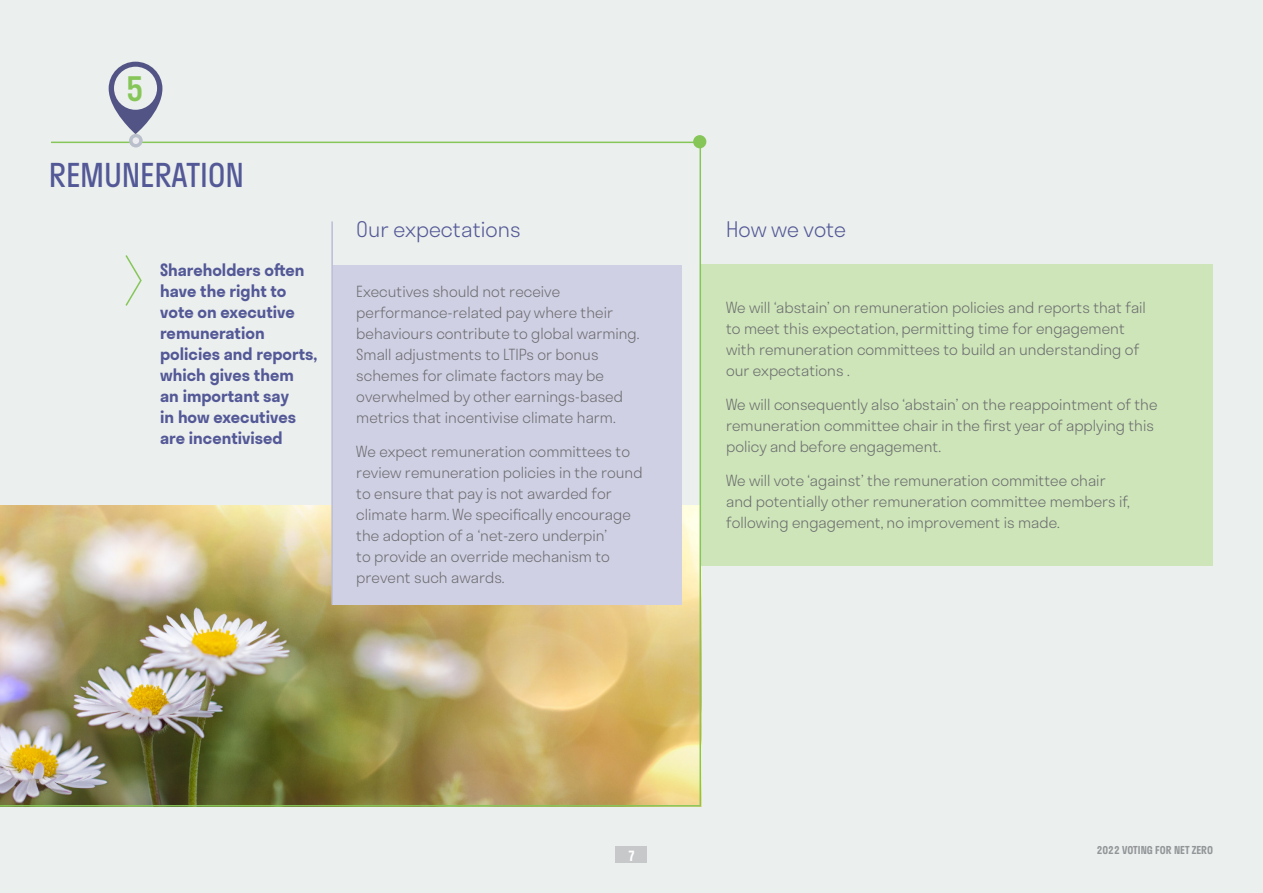
<style>
.page{position:relative;width:1263px;height:893px;background:#ebefed}
.page>*{position:absolute;margin:0;border:0;box-sizing:border-box;transform-origin:0 0}
.LIGHT_HEADER{font:500 33px "Stratos";color:#86c659}
.t1{font:31.5px "Stratos";letter-spacing:-.005em;color:#535897}
.Header_light{font:300 21px "Stratos";color:#535897}
.BODY_9_14_black{font:600 16.5px/21px "Stratos";color:#535897}
.BODY_10_14_LIGHT{font:300 15px/21px "Stratos";color:#6c6d70}
.t2{font:600 13.5px "Stratos";color:#fff}
.t3{font:600 10.5px "Stratos";color:#939598}
</style>
<div class="page">
<div style="left:615px;top:847px;width:32px;height:16px;background:#c7c8ca"></div>
<hr style="left:51px;top:142px;width:648px;height:1px;background:#86c659">
<img style="left:0;top:505px;width:699px;height:300px">
<svg style="left:109px;top:62px;width:53px;height:85px"></svg>
<div style="left:701px;top:265px;width:512px;height:301px;background:#cde5b8"></div>
<hr style="left:699px;top:142px;width:2px;height:665px;background:#86c659">
<hr style="left:0;top:805px;width:700px;height:2px;background:#86c659">
<svg style="left:125px;top:255px;width:17px;height:51px"></svg>
<div style="left:693px;top:135px;width:13px;height:13px;background:#86c659;border-radius:50%"></div>
<div style="left:333px;top:265px;width:349px;height:340px;background:#d0d0e4"></div>
<hr style="left:331px;top:221px;width:2px;height:384px;background:#bcbdd8">
<p class="LIGHT_HEADER" style="left:126px;top:62px;width:20px">5</p>
<p class="t1" style="left:49px;top:150px;width:197px">REMUNERATION</p>
<p class="BODY_9_14_black" style="left:160px;top:259px;width:159px">Shareholders often have the right to vote on executive remuneration policies and reports, which gives them<br>an important say<br>in how executives are incentivised</p>
<p class="Header_light" style="left:356px;top:212px;width:166px">Our expectations</p>
<p class="BODY_10_14_LIGHT" style="left:356px;top:281px;width:285px">Executives should not receive performance-related pay where their behaviours contribute to global warming.<br>Small adjustments to LTIPs or bonus schemes for climate factors may be overwhelmed by other earnings-based metrics that incentivise climate harm.</p>
<p class="BODY_10_14_LIGHT" style="left:356px;top:441px;width:288px">We expect remuneration committees to review remuneration policies in the round to ensure that pay is not awarded for climate harm. We specifically encourage the adoption of a ‘net-zero underpin’<br>to provide an override mechanism to prevent such awards.</p>
<p class="Header_light" style="left:726px;top:212px;width:122px">How we vote</p>
<p class="BODY_10_14_LIGHT" style="left:726px;top:297px;width:421px">We will ‘abstain’ on remuneration policies and reports that fail to meet this expectation, permitting time for engagement with remuneration committees to build an understanding of our expectations .</p>
<p class="BODY_10_14_LIGHT" style="left:726px;top:394px;width:433px">We will consequently also ‘abstain’ on the reappointment of the remuneration committee chair in the first year of applying this policy and before engagement.</p>
<p class="BODY_10_14_LIGHT" style="left:726px;top:469px;width:405px">We will vote ‘against’ the remuneration committee chair and potentially other remuneration committee members if, following engagement, no improvement is made.</p>
<p class="t2" style="left:628px;top:845px;width:9px">7</p>
<p class="t3" style="left:1097px;top:842px;width:118px">2022 VOTING FOR NET ZERO</p>
</div>
